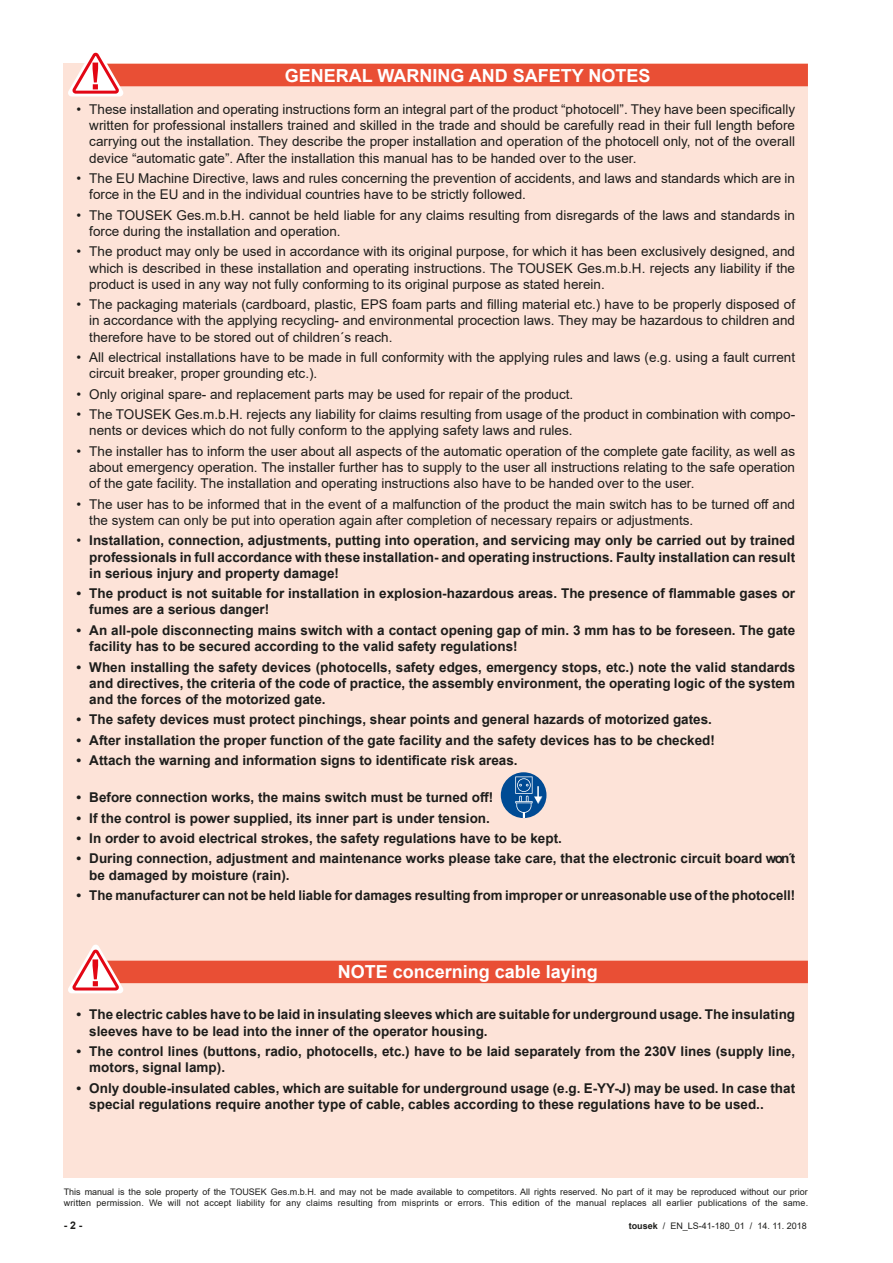
<style>
.page{position:relative;width:893px;height:1263px;background:#fff}
.page>*{position:absolute;margin:0;border:0;box-sizing:border-box;transform-origin:0 0}
.t1{font:700 18px "Arial";color:#fff}
.t2{font:13.5px/16.2px "Arial";color:#1d1d1b}
.t3{font:700 13.5px/16.2px "Arial";color:#1d1d1b}
.t4{font:700 10.5px "Arial";color:#1d1d1b}
.t5{font:9px/10.8px "Arial";letter-spacing:.01em;color:#1d1d1b}
.s1{font-weight:400}
.s2{font-weight:700}
</style>
<div class="page">
<div style="left:64px;top:64px;width:744px;height:1114px;background:#fde3d8"></div>
<div style="left:85px;top:64px;width:723px;height:22px;background:#e94f35"></div>
<div style="left:85px;top:961px;width:723px;height:22px;background:#e94f35"></div>
<svg style="left:65px;top:52px;width:61px;height:45px"></svg>
<div style="left:502px;top:774px;width:43px;height:42px;background:#004b94;border-radius:50%"></div>
<div style="left:501px;top:772px;width:45px;height:46px;border:3px solid #004b94;border-radius:50%"></div>
<svg style="left:515px;top:776px;width:27px;height:42px"></svg>
<svg style="left:68px;top:944px;width:58px;height:50px"></svg>
<h1 class="t1" style="left:285px;top:63px;width:367px">GENERAL WARNING AND SAFETY NOTES</h1>
<p class="t2" style="left:89px;top:101px;width:707px;text-align:justify;text-indent:-13px">• These installation and operating instructions form an integral part of the product “photocell”. They have been specifically written for professional installers trained and skilled in the trade and should be carefully read in their full length before carrying out the installation. They describe the proper installation and operation of the photocell only, not of the overall device “automatic gate”. After the installation this manual has to be handed over to the user.</p>
<p class="t2" style="left:89px;top:170px;width:707px;text-indent:-13px">• The EU Machine Directive, laws and rules concerning the prevention of accidents, and laws and standards which are in force in the EU and in the individual countries have to be strictly followed.</p>
<p class="t2" style="left:89px;top:207px;width:707px;text-indent:-13px">• The TOUSEK Ges.m.b.H. cannot be held liable for any claims resulting from disregards of the laws and standards in force during the installation and operation.</p>
<p class="t2" style="left:89px;top:243px;width:707px;text-align:justify;text-indent:-13px">• The product may only be used in accordance with its original purpose, for which it has been exclusively designed, and which is described in these installation and operating instructions. The TOUSEK Ges.m.b.H. rejects any liability if the product is used in any way not fully conforming to its original purpose as stated herein.</p>
<p class="t2" style="left:89px;top:296px;width:707px;text-align:justify;text-indent:-13px">• The packaging materials (cardboard, plastic, EPS foam parts and filling material etc.) have to be properly disposed of in accordance with the applying recycling- and environmental procection laws. They may be hazardous to children and therefore have to be stored out of children´s reach.</p>
<p class="t2" style="left:89px;top:349px;width:707px;text-indent:-13px">• All electrical installations have to be made in full conformity with the applying rules and laws (e.g. using a fault current circuit breaker, proper grounding etc.).</p>
<p class="t2" style="left:77px;top:386px;width:498px">• Only original spare- and replacement parts may be used for repair of the product.</p>
<p class="t2" style="left:89px;top:406px;width:707px;text-indent:-13px">• The TOUSEK Ges.m.b.H. rejects any liability for claims resulting from usage of the product in combination with compo&shy;nents or devices which do not fully conform to the applying safety laws and rules.</p>
<p class="t2" style="left:89px;top:443px;width:707px;text-align:justify;text-indent:-13px">• The installer has to inform the user about all aspects of the automatic operation of the complete gate facility, as well as about emergency operation. The installer further has to supply to the user all instructions relating to the safe operation of the gate facility. The installation and operating instructions also have to be handed over to the user.</p>
<p class="t2" style="left:89px;top:496px;width:707px;text-indent:-13px">• The user has to be informed that in the event of a malfunction of the product the main switch has to be turned off and the system can only be put into operation again after completion of necessary repairs or adjustments.</p>
<p class="t3" style="left:89px;top:533px;width:707px;text-align:justify;text-indent:-13px"><span class="s1">•</span> Installation, connection, adjustments, putting into operation, and servicing may only be carried out by trained professionals in full accordance with these installation- and operating instructions. Faulty installation can result in serious injury and property damage!</p>
<p class="t3" style="left:89px;top:585px;width:707px;text-indent:-13px">• The product is not suitable for installation in explosion-hazardous areas. The presence of flammable gases or fumes are a serious danger!</p>
<p class="t3" style="left:89px;top:622px;width:707px;text-indent:-13px">• An all-pole disconnecting mains switch with a contact opening gap of min. 3 mm has to be foreseen. The gate facility has to be secured according to the valid safety regulations!</p>
<p class="t3" style="left:89px;top:659px;width:707px;text-align:justify;text-indent:-13px">• When installing the safety devices (photocells, safety edges, emergency stops, etc.) note the valid standards and directives, the criteria of the code of practice, the assembly environment, the operating logic of the system and the forces of the motorized gate.</p>
<p class="t3" style="left:77px;top:712px;width:637px">• The safety devices must protect pinchings, shear points and general hazards of motorized gates.</p>
<p class="t3" style="left:77px;top:732px;width:640px">• After installation the proper function of the gate facility and the safety devices has to be checked!</p>
<p class="t3" style="left:77px;top:753px;width:443px">• Attach the warning and information signs to identificate risk areas.</p>
<p class="t3" style="left:77px;top:789px;width:418px">• Before connection works, the mains switch must be turned off!</p>
<p class="t3" style="left:77px;top:810px;width:415px">• If the control is power supplied, its inner part is under tension.</p>
<p class="t3" style="left:77px;top:830px;width:487px">• In order to avoid electrical strokes, the safety regulations have to be kept.</p>
<p class="t3" style="left:89px;top:851px;width:707px;text-indent:-13px">• During connection, adjustment and maintenance works please take care, that the electronic circuit board won´t be damaged by moisture (rain).</p>
<p class="t3" style="left:77px;top:887px;width:720px">• The manufacturer can not be held liable for damages resulting from improper or unreasonable use of the photocell!</p>
<h1 class="t1" style="left:338px;top:959px;width:262px">NOTE concerning cable laying</h1>
<p class="t3" style="left:89px;top:1007px;width:707px;text-indent:-13px">• The electric cables have to be laid in insulating sleeves which are suitable for underground usage. The insulating sleeves have to be lead into the inner of the operator housing.</p>
<p class="t3" style="left:89px;top:1043px;width:707px;text-indent:-13px">• The control lines (buttons, radio, photocells, etc.) have to be laid separately from the 230V lines (supply line, motors, signal lamp).</p>
<p class="t3" style="left:89px;top:1080px;width:707px;text-indent:-13px">• Only double-insulated cables, which are suitable for underground usage (e.g. E-YY-J) may be used. In case that special regulations require another type of cable, cables according to these regulations have to be used..</p>
<p class="t5" style="left:64px;top:1187px;width:746px">This manual is the sole property of the TOUSEK Ges.m.b.H. and may not be made available to competitors. All rights reserved. No part of it may be reproduced without our prior written permission. We will not accept liability for any claims resulting from misprints or errors. This edition of the manual replaces all earlier publications of the same.</p>
<p class="t4" style="left:64px;top:1218px;width:20px">- 2 -</p>
<p class="t5" style="left:629px;top:1220px;width:179px"><span class="s2">tousek</span> / EN_LS-41-180_01 / 14. 11. 2018</p>
</div>
